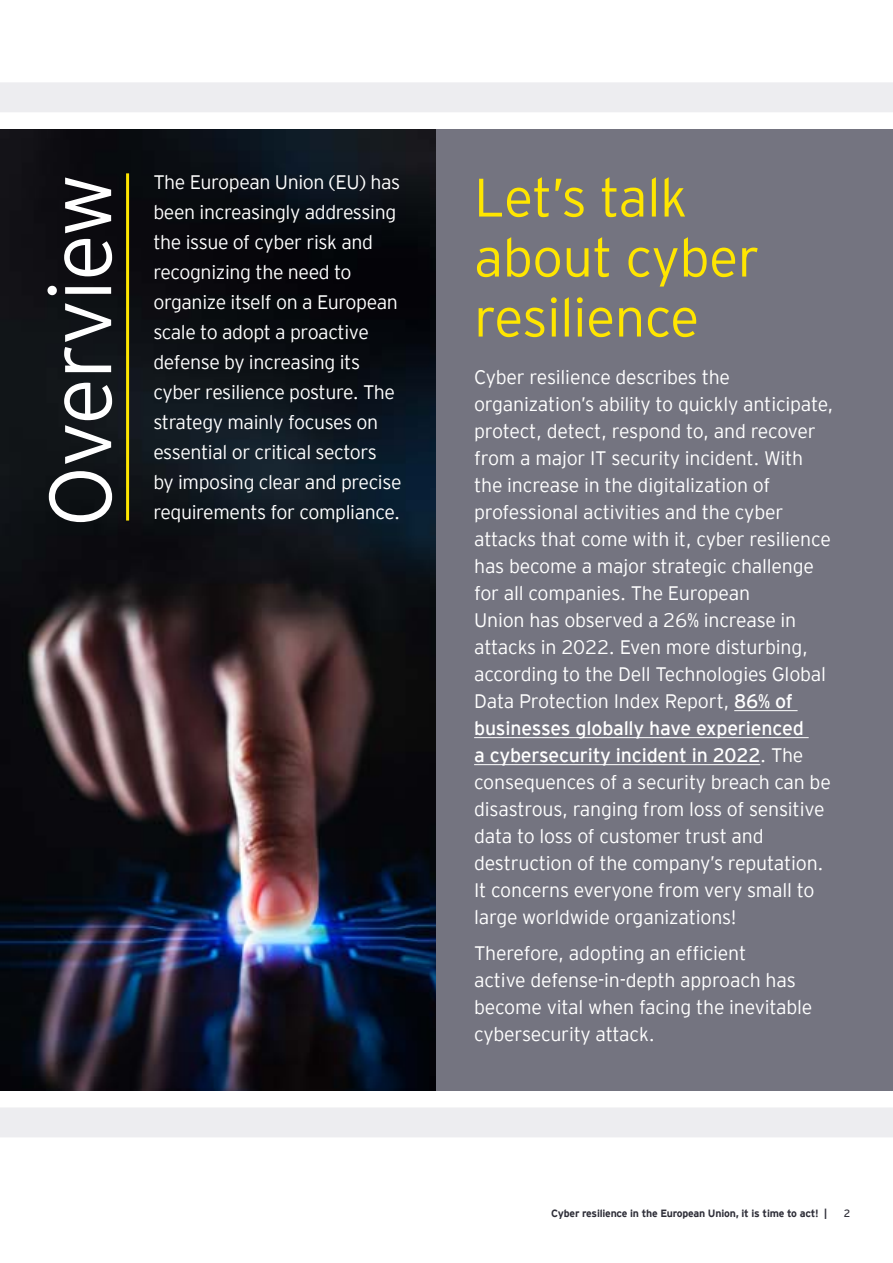
<style>
.page{position:relative;width:893px;height:1263px;background:#fff}
.page>*{position:absolute;margin:0;border:0;box-sizing:border-box;transform-origin:0 0}
.t1{font:300 87.6px "EY Interstate";letter-spacing:-.02em;color:#fff}
.t2{font:300 54px/60px "EY Interstate";letter-spacing:-.01em;color:#ffe600}
.t3{font:300 19.5px/27px "EY Interstate";letter-spacing:-.01em;color:#fff}
.t4{font:700 10.5px "EY Interstate";letter-spacing:-.02em;color:#2e2e38}
.t5{font:10.5px "EY Interstate";color:#2e2e38}
.s1{font-weight:400}
</style>
<div class="page">
<img style="left:0;top:129px;width:437px;height:961px">
<div style="left:0;top:82px;width:893px;height:30px;background:#ededf0"></div>
<div style="left:0;top:1107px;width:893px;height:30px;background:#ededf0"></div>
<div style="left:437px;top:129px;width:456px;height:961px;background:#747480"></div>
<hr style="left:734px;top:710px;width:64px;height:1px;background:#fff">
<hr style="left:474px;top:737px;width:335px;height:1px;background:#fff">
<hr style="left:474px;top:764px;width:286px;height:1px;background:#fff">
<hr style="left:126px;top:173px;width:3px;height:348px;background:#ffe600">
<h1 class="t1" style="left:18px;top:527px;width:356px;rotate:-90deg">Overview</h1>
<p class="t3" style="left:153px;top:166px;width:250px;line-height:30px">The European Union (EU) has been increasingly addressing the issue of cyber risk and recognizing the need to organize itself on a European scale to adopt a proactive defense by increasing its cyber resilience posture. The strategy mainly focuses on essential or critical sectors by imposing clear and precise</p>
<p class="t3" style="left:153px;top:497px;width:248px">requirements for compliance.</p>
<h2 class="t2" style="left:474px;top:164px;width:287px">Let’s talk about cyber resilience</h2>
<p class="t3" style="left:474px;top:363px;width:361px">Cyber resilience describes the organization’s ability to quickly anticipate, protect, detect, respond to, and recover from a major IT security incident. With the increase in the digitalization of professional activities and the cyber attacks that come with it, cyber resilience has become a major strategic challenge for all companies. The European<br>Union has observed a 26% increase in attacks in 2022. Even more disturbing, according to the Dell Technologies Global Data Protection Index Report, <span class="s1">86% of businesses globally have experienced<br>a cybersecurity incident in 2022</span>. The consequences of a security breach can be disastrous, ranging from loss of sensitive data to loss of customer trust and destruction of the company’s reputation.<br>It concerns everyone from very small to large worldwide organizations!</p>
<p class="t3" style="left:474px;top:939px;width:340px">Therefore, adopting an efficient<br>active defense-in-depth approach has become vital when facing the inevitable cybersecurity attack.</p>
<p class="t4" style="left:551px;top:1206px;width:277px">Cyber resilience in the European Union, it is time to act! |</p>
<p class="t5" style="left:844px;top:1206px;width:8px">2</p>
</div>
